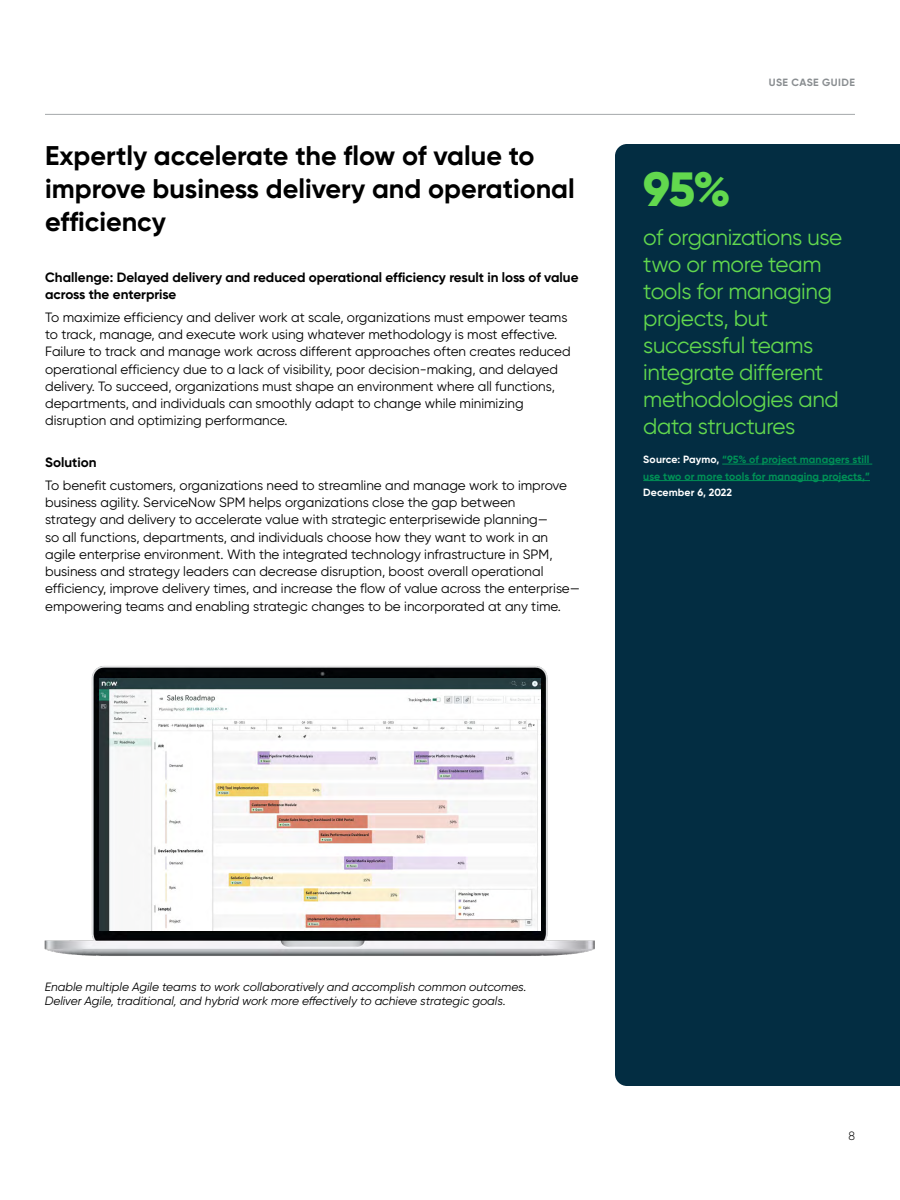
<style>
.page{position:relative;width:900px;height:1200px;background:#fff}
.page>*{position:absolute;margin:0;border:0;box-sizing:border-box;transform-origin:0 0}
.Pull_quote_large{font:800 48px "Gilroy";color:#62d84e}
.Headline_1{font:700 27px/33px "Gilroy";color:#000}
.Pull_quote_large-2{font:22.5px/27px "Gilroy";letter-spacing:-.015em;color:#62d84e}
.Body_Copy{font:13.5px/17.2px "Gilroy";color:#000}
.Headline_2{font:700 13.5px/17.2px "Gilroy";color:#000}
.image_caption{font:italic 12px/14.4px "Gilroy";color:#000}
.t1{font:300 12px "Gilroy";color:#000}
.Guotes_Contribution{font:700 10.5px/16.5px "Gilroy";letter-spacing:.01em;color:#009156;text-align:justify}
.t2{font:700 10.5px "Gilroy";letter-spacing:.035em;color:#8a8e91}
.s1{color:#fff}
</style>
<div class="page">
<hr style="left:45px;top:114px;width:810px;height:1px;background:#a5a8aa">
<div style="left:615px;top:144px;width:285px;height:942px;background:#032d42"></div>
<hr style="left:722px;top:464px;width:150px;height:1px;background:#009156">
<hr style="left:643px;top:480px;width:227px;height:1px;background:#009156">
<img style="left:44px;top:665px;width:551px;height:291px">
<img style="left:99px;top:678px;width:441px;height:252px">
<p class="Headline_1" style="left:45px;top:139px;width:531px">Expertly accelerate the flow of value to improve business delivery and operational efficiency</p>
<p class="Headline_2" style="left:45px;top:268px;width:535px">Challenge: Delayed delivery and reduced operational efficiency result in loss of value across the enterprise</p>
<p class="Body_Copy" style="left:45px;top:308px;width:527px">To maximize efficiency and deliver work at scale, organizations must empower teams to track, manage, and execute work using whatever methodology is most effective.<br>Failure to track and manage work across different approaches often creates reduced operational efficiency due to a lack of visibility, poor decision-making, and delayed delivery. To succeed, organizations must shape an environment where all functions, departments, and individuals can smoothly adapt to change while minimizing disruption and optimizing performance.</p>
<p class="Headline_2" style="left:45px;top:454px;width:53px">Solution</p>
<p class="Body_Copy" style="left:45px;top:476px;width:536px">To benefit customers, organizations need to streamline and manage work to improve business agility. ServiceNow SPM helps organizations close the gap between<br>strategy and delivery to accelerate value with strategic enterprisewide planning—<br>so all functions, departments, and individuals choose how they want to work in an agile enterprise environment. With the integrated technology infrastructure in SPM, business and strategy leaders can decrease disruption, boost overall operational efficiency, improve delivery times, and increase the flow of value across the enterprise— empowering teams and enabling strategic changes to be incorporated at any time.</p>
<p class="t2" style="left:769px;top:76px;width:88px">USE CASE GUIDE</p>
<p class="Pull_quote_large" style="left:643px;top:159px;width:89px">95%</p>
<p class="Pull_quote_large-2" style="left:643px;top:224px;width:201px">of organizations use two or more team tools for managing projects, but successful teams integrate different methodologies and data structures</p>
<p class="Guotes_Contribution" style="left:643px;top:451px;width:228px"><span class="s1">Source: Paymo,</span> “95% of project managers still use two or more tools for managing projects,” <span class="s1">December 6, 2022</span></p>
<p class="image_caption" style="left:45px;top:979px;width:483px">Enable multiple Agile teams to work collaboratively and accomplish common outcomes.<br>Deliver Agile, traditional, and hybrid work more effectively to achieve strategic goals.</p>
<p class="t1" style="left:848px;top:1128px;width:8px">8</p>
</div>
